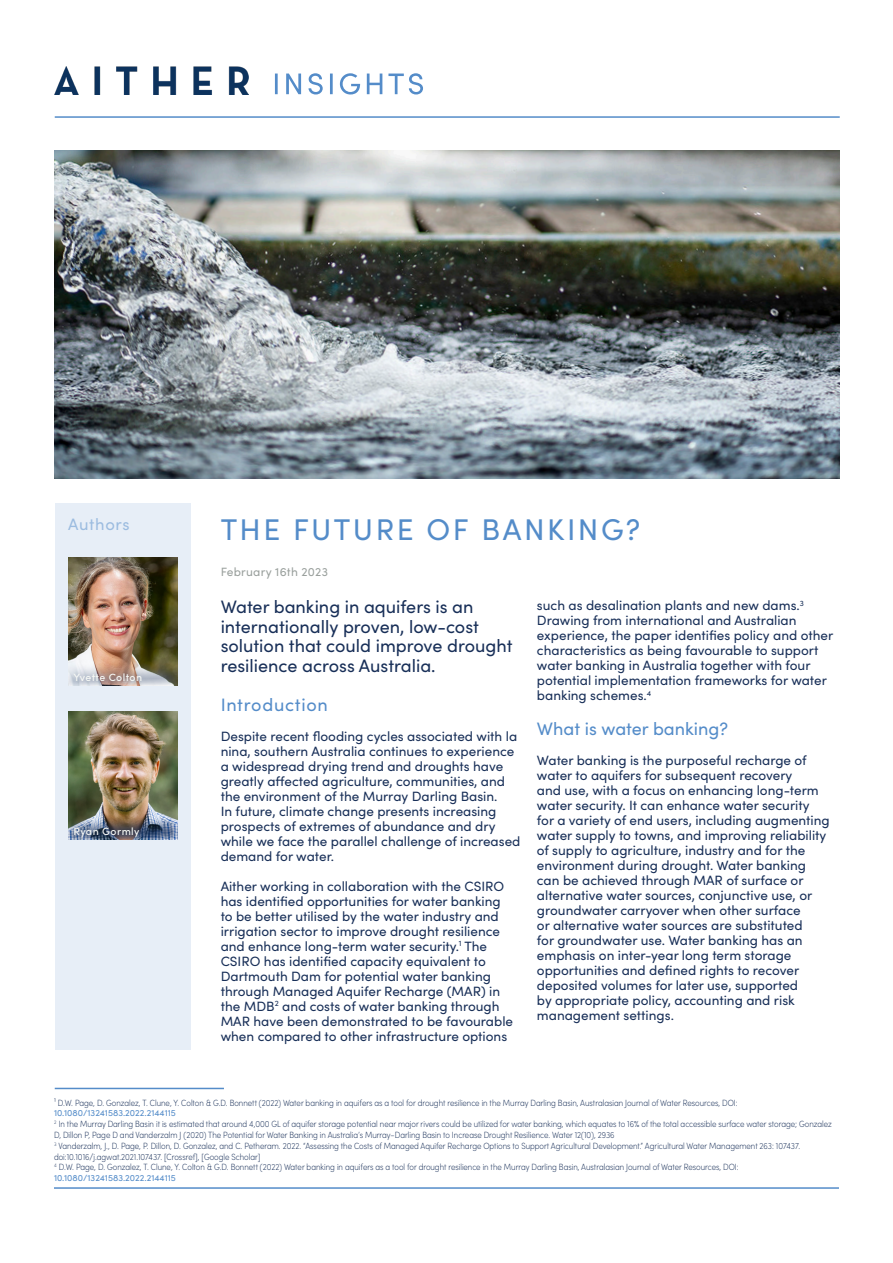
<style>
.page{position:relative;width:893px;height:1263px;background:#fff}
.page>*{position:absolute;margin:0;border:0;box-sizing:border-box;transform-origin:0 0}
.Story_Headline_-_Lef{font:30px "Sofia Pro";letter-spacing:.08em;color:#548cc9}
.Body_Text_-_Left_Jus{font:18px/19.5px "Sofia Pro";color:#182f58}
.Body_Text_-_Left_Jus-2{font:18px "Sofia Pro";color:#548cc9}
.Body_Text_-_Left_Jus-3{font:18px "Sofia Pro";letter-spacing:.04em;color:#548cc9}
.Body_Text_-_Left_Jus-4{font:16.5px "Sofia Pro";letter-spacing:.04em;color:#9cbce0}
.Body_Text_-_Left_Jus-5{font:13.5px/15px "Sofia Pro";color:#182f58}
.Headline_Detail_-_Le{font:12px "Sofia Pro";letter-spacing:.02em;color:#9aa09d}
.Body_Text_-_Left_Jus-6{font:500 10.5px "Sofia Pro";letter-spacing:.04em;color:#f7f9f6}
.t1{font:200 condensed 9px/10.8px "Sofia Pro";color:#182f58}
.s1{font-weight:400;font-stretch:normal;color:#548cc9}
</style>
<div class="page">
<div style="left:55px;top:504px;width:136px;height:546px;background:#e7eef7"></div>
<img style="left:68px;top:558px;width:109px;height:106px">
<svg style="left:68px;top:664px;width:109px;height:21px;background:#aea39b"></svg>
<img style="left:55px;top:151px;width:785px;height:327px">
<hr style="left:55px;top:116px;width:785px;height:2px;background:#548cc9">
<hr style="left:54px;top:1187px;width:785px;height:2px;background:#548cc9">
<img style="left:55px;top:67px;width:194px;height:27px">
<svg style="left:275px;top:73px;width:148px;height:21px"></svg>
<hr style="left:55px;top:1088px;width:169px;height:1px;background:#548cc9">
<img style="left:68px;top:712px;width:109px;height:106px">
<img style="left:68px;top:818px;width:109px;height:21px">
<p class="Body_Text_-_Left_Jus-4" style="left:68px;top:512px;width:63px">Authors</p>
<p class="Body_Text_-_Left_Jus-6" style="left:73px;top:670px;width:70px">Yvette Colton</p>
<p class="Body_Text_-_Left_Jus-6" style="left:73px;top:824px;width:68px">Ryan Gormly</p>
<p class="Story_Headline_-_Lef" style="left:221px;top:507px;width:421px">THE FUTURE OF BANKING?</p>
<p class="Headline_Detail_-_Le" style="left:221px;top:562px;width:109px">February 16th 2023</p>
<p class="Body_Text_-_Left_Jus" style="left:221px;top:596px;width:293px">Water banking in aquifers is an internationally proven, low-cost solution that could improve drought resilience across Australia.</p>
<p class="Body_Text_-_Left_Jus-3" style="left:221px;top:691px;width:109px">Introduction</p>
<p class="Body_Text_-_Left_Jus-5" style="left:221px;top:728px;width:301px">Despite recent flooding cycles associated with la nina, southern Australia continues to experience a widespread drying trend and droughts have greatly affected agriculture, communities, and the environment of the Murray Darling Basin.<br>In future, climate change presents increasing prospects of extremes of abundance and dry while we face the parallel challenge of increased demand for water.</p>
<p class="Body_Text_-_Left_Jus-5" style="left:221px;top:878px;width:294px">Aither working in collaboration with the CSIRO has identified opportunities for water banking to be better utilised by the water industry and irrigation sector to improve drought resilience and enhance long-term water security.<sup>1</sup> The CSIRO has identified capacity equivalent to Dartmouth Dam for potential water banking through Managed Aquifer Recharge (MAR) in the MDB<sup>2</sup> and costs of water banking through MAR have been demonstrated to be favourable when compared to other infrastructure options</p>
<p class="Body_Text_-_Left_Jus-5" style="left:537px;top:597px;width:298px">such as desalination plants and new dams.<sup>3<br></sup>Drawing from international and Australian experience, the paper identifies policy and other characteristics as being favourable to support water banking in Australia together with four potential implementation frameworks for water banking schemes.<sup>4</sup></p>
<p class="Body_Text_-_Left_Jus-2" style="left:537px;top:715px;width:193px">What is water banking?</p>
<p class="Body_Text_-_Left_Jus-5" style="left:537px;top:752px;width:294px">Water banking is the purposeful recharge of water to aquifers for subsequent recovery<br>and use, with a focus on enhancing long-term water security. It can enhance water security for a variety of end users, including augmenting water supply to towns, and improving reliability of supply to agriculture, industry and for the environment during drought. Water banking can be achieved through MAR of surface or alternative water sources, conjunctive use, or groundwater carryover when other surface<br>or alternative water sources are substituted<br>for groundwater use. Water banking has an emphasis on inter-year long term storage opportunities and defined rights to recover deposited volumes for later use, supported<br>by appropriate policy, accounting and risk management settings.</p>
<p class="t1" style="left:54px;top:1097px;width:779px">¹ D.W. Page, D. Gonzalez, T. Clune, Y. Colton &amp; G.D. Bonnett (2022) Water banking in aquifers as a tool for drought resilience in the Murray Darling Basin, Australasian Journal of Water Resources, DOI:<br><span class="s1">10.1080/13241583.2022.2144115<br></span><sup>2</sup> In the Murray Darling Basin it is estimated that around 4,000 GL of aquifer storage potential near major rivers could be utilized for water banking, which equates to 16% of the total accessible surface water storage; Gonzalez D, Dillon P, Page D and Vanderzalm J (2020) The Potential for Water Banking in Australia’s Murray–Darling Basin to Increase Drought Resilience. Water 12(10), 2936<br><sup>3</sup> Vanderzalm, J., D. Page, P. Dillon, D. Gonzalez, and C. Petheram. 2022. “Assessing the Costs of Managed Aquifer Recharge Options to Support Agricultural Development.” Agricultural Water Management 263: 107437. doi:10.1016/j.agwat.2021.107437. [Crossref], [Google Scholar]</p>
<p class="t1" style="left:54px;top:1161px;width:686px"><sup>4</sup> D.W. Page, D. Gonzalez, T. Clune, Y. Colton &amp; G.D. Bonnett (2022) Water banking in aquifers as a tool for drought resilience in the Murray Darling Basin, Australasian Journal of Water Resources, DOI:<br><span class="s1">10.1080/13241583.2022.2144115</span></p>
</div>
